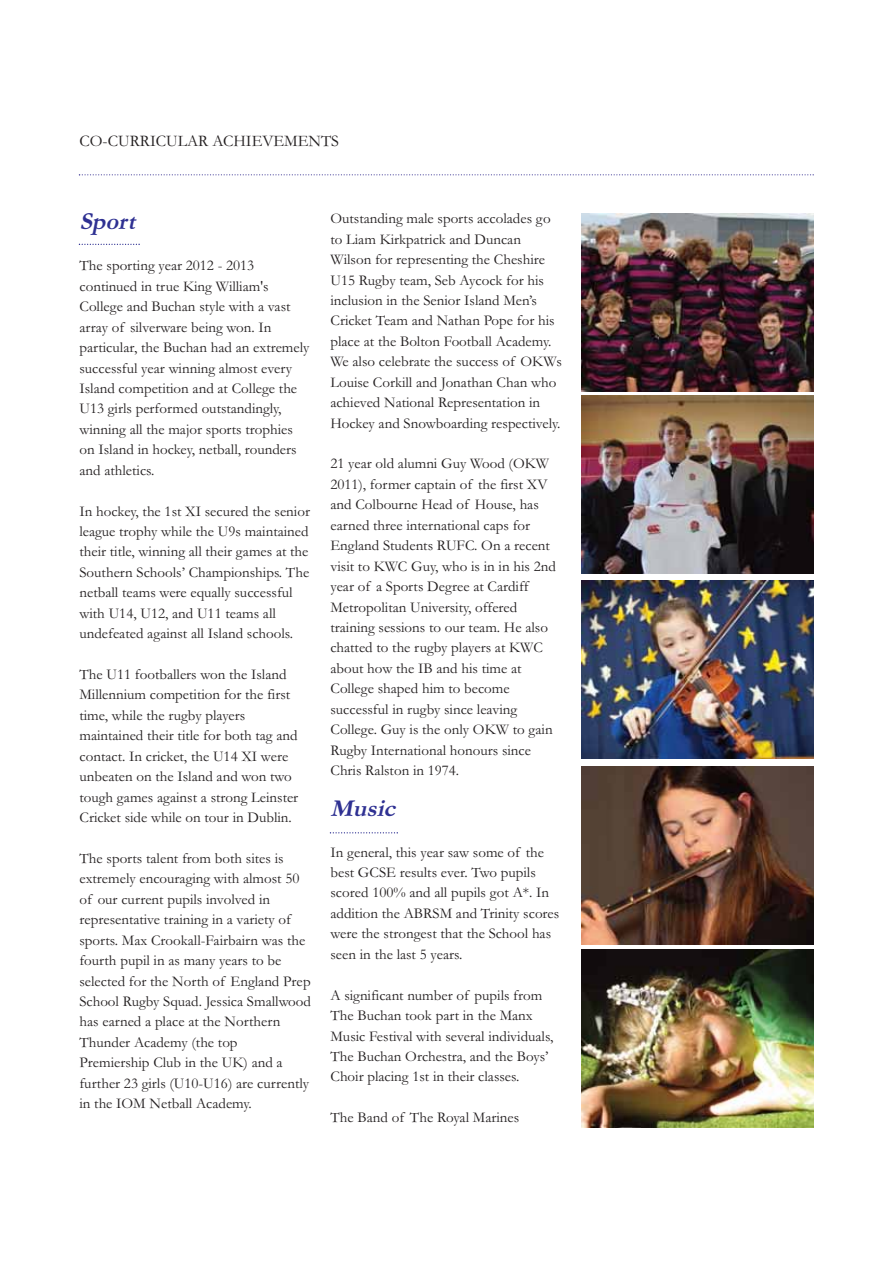
<style>
.page{position:relative;width:893px;height:1263px;background:#fff}
.page>*{position:absolute;margin:0;border:0;box-sizing:border-box;transform-origin:0 0}
.t1{font:italic 700 24.45px "Garamond";color:#2e3092}
.t2{font:16.35px "Garamond";color:#231f20}
.t3{font:15px/20.4px "Garamond";color:#231f20}
</style>
<div class="page">
<svg style="left:79px;top:174px;width:735px;height:1px"></svg>
<svg style="left:79px;top:244px;width:61px;height:1px"></svg>
<svg style="left:330px;top:832px;width:68px;height:2px"></svg>
<img style="left:581px;top:950px;width:232px;height:178px">
<img style="left:581px;top:581px;width:232px;height:177px">
<img style="left:581px;top:213px;width:232px;height:178px">
<img style="left:581px;top:766px;width:232px;height:178px">
<img style="left:581px;top:396px;width:232px;height:178px">
<p class="t2" style="left:79px;top:135px;width:261px">CO-CURRICULAR ACHIEVEMENTS</p>
<h1 class="t1" style="left:79px;top:212px;width:62px">Sport</h1>
<p class="t3" style="left:79px;top:257px;width:231px">The sporting year 2012 - 2013 continued in true King William's College and Buchan style with a vast array of silverware being won. In particular, the Buchan had an extremely successful year winning almost every Island competition and at College the U13 girls performed outstandingly, winning all the major sports trophies on Island in hockey, netball, rounders and athletics.</p>
<p class="t3" style="left:79px;top:502px;width:232px">In hockey, the 1st XI secured the senior league trophy while the U9s maintained their title, winning all their games at the Southern Schools’ Championships. The netball teams were equally successful with U14, U12, and U11 teams all undefeated against all Island schools.</p>
<p class="t3" style="left:79px;top:666px;width:220px">The U11 footballers won the Island Millennium competition for the first time, while the rugby players maintained their title for both tag and contact. In cricket, the U14 XI were unbeaten on the Island and won two tough games against a strong Leinster Cricket side while on tour in Dublin.</p>
<p class="t3" style="left:79px;top:850px;width:233px">The sports talent from both sites is extremely encouraging with almost 50 of our current pupils involved in representative training in a variety of sports. Max Crookall-Fairbairn was the fourth pupil in as many years to be selected for the North of England Prep School Rugby Squad. Jessica Smallwood has earned a place at the Northern Thunder Academy (the top Premiership Club in the UK) and a further 23 girls (U10-U16) are currently in the IOM Netball Academy.</p>
<p class="t3" style="left:330px;top:210px;width:233px">Outstanding male sports accolades go to Liam Kirkpatrick and Duncan Wilson for representing the Cheshire U15 Rugby team, Seb Aycock for his inclusion in the Senior Island Men’s Cricket Team and Nathan Pope for his place at the Bolton Football Academy.<br>We also celebrate the success of OKWs Louise Corkill and Jonathan Chan who achieved National Representation in Hockey and Snowboarding respectively.</p>
<p class="t3" style="left:330px;top:455px;width:227px">21 year old alumni Guy Wood (OKW 2011), former captain of the first XV and Colbourne Head of House, has earned three international caps for England Students RUFC. On a recent visit to KWC Guy, who is in in his 2nd year of a Sports Degree at Cardiff Metropolitan University, offered training sessions to our team. He also chatted to the rugby players at KWC about how the IB and his time at College shaped him to become successful in rugby since leaving College. Guy is the only OKW to gain Rugby International honours since Chris Ralston in 1974.</p>
<h1 class="t1" style="left:330px;top:798px;width:71px">Music</h1>
<p class="t3" style="left:330px;top:843px;width:230px">In general, this year saw some of the best GCSE results ever. Two pupils scored 100% and all pupils got A*. In addition the ABRSM and Trinity scores were the strongest that the School has seen in the last 5 years.</p>
<p class="t3" style="left:330px;top:986px;width:224px">A significant number of pupils from The Buchan took part in the Manx Music Festival with several individuals, The Buchan Orchestra, and the Boys’ Choir placing 1st in their classes.</p>
<p class="t3" style="left:330px;top:1109px;width:190px">The Band of The Royal Marines</p>
</div>
